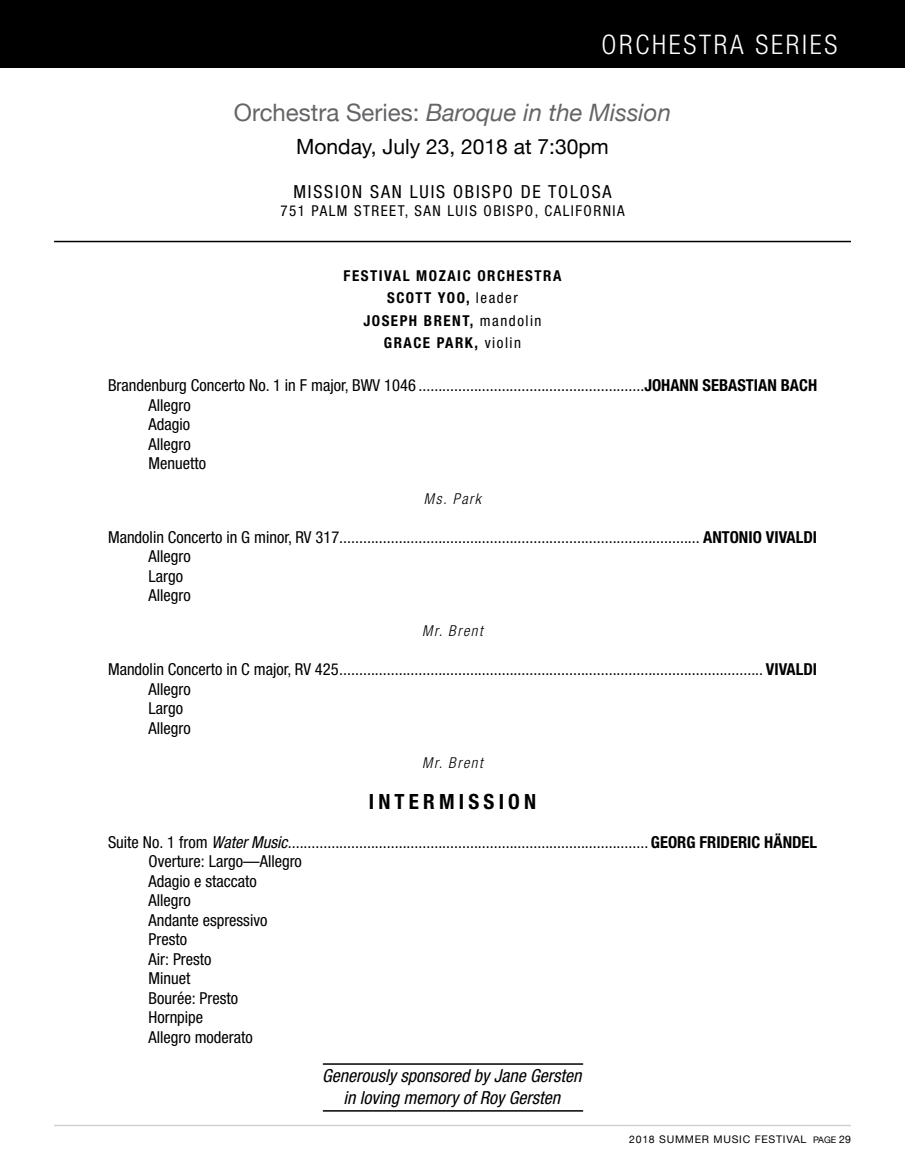
<style>
.page{position:relative;width:905px;height:1175px;background:#fff}
.page>*{position:absolute;margin:0;border:0;box-sizing:border-box;transform-origin:0 0}
.t1{font:300 condensed 27px "Helvetica Neue";letter-spacing:.1em;color:#fff}
.t2{font:italic 24px "Helvetica Neue";color:#636466}
.t3{font:21px "Helvetica Neue";color:#000}
.t4{font:700 condensed 21px "Helvetica Neue";letter-spacing:.2em;color:#000}
.t5{font:italic condensed 18px/21.6px "Helvetica Neue";color:#000;text-align:center}
.t6{font:condensed 18px "Helvetica Neue";letter-spacing:.1em;color:#000}
.t7{font:condensed 16.5px/19.5px "Helvetica Neue";color:#000}
.t8{font:700 condensed 15px/22.5px "Helvetica Neue";letter-spacing:.1em;color:#000;text-align:center}
.t9{font:condensed 15px "Helvetica Neue";letter-spacing:.1em;color:#000}
.t10{font:italic 300 condensed 15px "Helvetica Neue";letter-spacing:.1em;color:#000}
.t11{font:10.5px "Helvetica Neue";letter-spacing:.07em;color:#000}
.s1{font-style:normal}
.s2{font-weight:400}
.s3{font-weight:700}
.s4{font-style:italic}
.s5{font-size:9px}
</style>
<div class="page">
<div style="left:0;top:0;width:904px;height:68px;background:#000"></div>
<hr style="left:54px;top:241px;width:796px;height:1px;background:#000">
<hr style="left:323px;top:1110px;width:260px;height:1px;background:#000">
<hr style="left:323px;top:1063px;width:260px;height:1px;background:#000">
<hr style="left:54px;top:1124px;width:796px;height:2px;background:#d1d3d4">
<h1 class="t1" style="left:601px;top:29px;width:237px">ORCHESTRA SERIES</h1>
<h2 class="t2" style="left:234px;top:98px;width:438px"><span class="s1">Orchestra Series:</span> Baroque in the Mission</h2>
<p class="t3" style="left:296px;top:134px;width:314px">Monday, July 23, 2018 at 7:30pm</p>
<p class="t6" style="left:293px;top:181px;width:319px">MISSION SAN LUIS OBISPO DE TOLOSA</p>
<p class="t9" style="left:280px;top:202px;width:346px">751 PALM STREET, SAN LUIS OBISPO, CALIFORNIA</p>
<p class="t8" style="left:343px;top:264px;width:219px">FESTIVAL MOZAIC ORCHESTRA<br>SCOTT YOO, <span class="s2">leader<br></span>JOSEPH BRENT, <span class="s2">mandolin<br></span>GRACE PARK, <span class="s2">violin</span></p>
<p class="t7" style="left:148px;top:376px;width:670px;text-indent:-40px">Brandenburg Concerto No. 1 in F major, BWV 1046 .........................................................<span class="s3">JOHANN SEBASTIAN BACH </span>Allegro<br>Adagio<br>Allegro<br>Menuetto</p>
<p class="t10" style="left:424px;top:490px;width:59px">Ms. Park</p>
<p class="t7" style="left:148px;top:527px;width:670px;text-indent:-40px">Mandolin Concerto in G minor, RV 317........................................................................................... <span class="s3">ANTONIO VIVALDI </span>Allegro<br>Largo<br>Allegro</p>
<p class="t10" style="left:422px;top:622px;width:62px">Mr. Brent</p>
<p class="t7" style="left:148px;top:659px;width:670px;text-indent:-40px">Mandolin Concerto in C major, RV 425........................................................................................................... <span class="s3">VIVALDI </span>Allegro<br>Largo<br>Allegro</p>
<p class="t10" style="left:422px;top:754px;width:62px">Mr. Brent</p>
<p class="t4" style="left:369px;top:788px;width:169px">INTERMISSION</p>
<p class="t7" style="left:149px;top:832px;width:670px;text-indent:-41px">Suite No. 1 from <span class="s4">Water Music</span>........................................................................................... <span class="s3">GEORG FRIDERIC HÄNDEL<br></span>Overture: Largo—Allegro<br>Adagio e staccato<br>Allegro<br>Andante espressivo<br>Presto<br>Air: Presto<br>Minuet<br>Bourée: Presto<br>Hornpipe<br>Allegro moderato</p>
<p class="t5" style="left:322px;top:1064px;width:261px">Generously sponsored by Jane Gersten in loving memory of Roy Gersten</p>
<p class="t11" style="left:629px;top:1132px;width:223px">2018 SUMMER MUSIC FESTIVAL <span class="s5">PAGE</span> 29</p>
</div>
